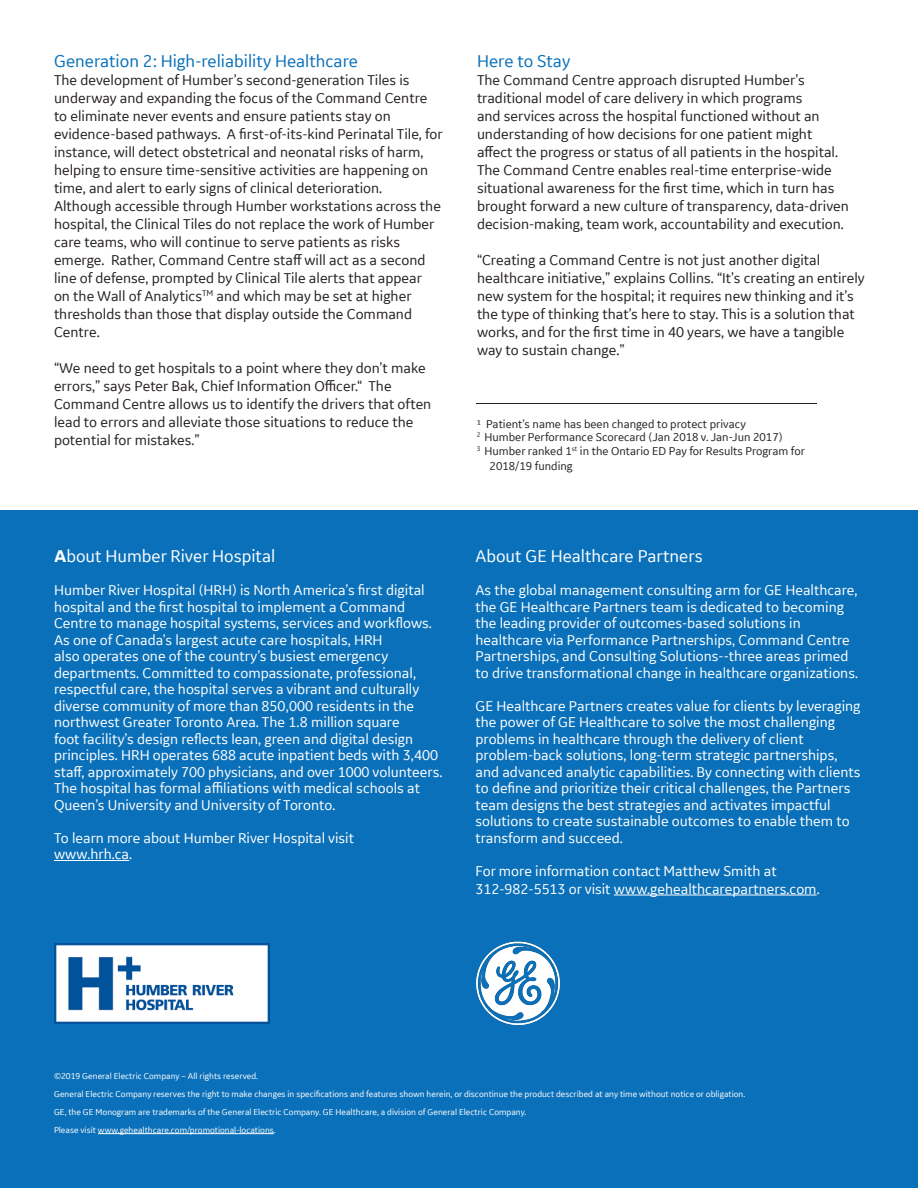
<style>
.page{position:relative;width:918px;height:1188px;background:#fff}
.page>*{position:absolute;margin:0;border:0;box-sizing:border-box;transform-origin:0 0}
.t1{font:18px "GE Inspira Sans";color:#fff}
.t2{font:18px "GE Inspira Sans";color:#0a70b9}
.t3{font:15px/18px "GE Inspira Sans";color:#262120}
.t4{font:15px/16.5px "GE Inspira Sans";color:#fff}
.t5{font:12px "GE Inspira Sans";color:#262120}
.t6{font:9px "GE Inspira Sans";color:#fff}
.s1{font-weight:700}
</style>
<div class="page">
<div style="left:0;top:511px;width:918px;height:677px;background:#0a70b9"></div>
<img style="left:54px;top:943px;width:216px;height:81px">
<hr style="left:477px;top:403px;width:340px;height:1px;background:#262120">
<hr style="left:54px;top:860px;width:75px;height:1px;background:#fff">
<hr style="left:614px;top:895px;width:203px;height:1px;background:#fff">
<img style="left:476px;top:941px;width:84px;height:85px">
<hr style="left:98px;top:1133px;width:176px;height:1px;background:#fff">
<p class="t2" style="left:54px;top:50px;width:306px">Generation 2: High-reliability Healthcare</p>
<p class="t3" style="left:54px;top:71px;width:390px">The development of Humber’s second-generation Tiles is underway and expanding the focus of the Command Centre to eliminate never events and ensure patients stay on evidence-based pathways. A first-of-its-kind Perinatal Tile, for instance, will detect obstetrical and neonatal risks of harm, helping to ensure time-sensitive activities are happening on time, and alert to early signs of clinical deterioration.</p>
<p class="t3" style="left:54px;top:197px;width:389px">Although accessible through Humber workstations across the hospital, the Clinical Tiles do not replace the work of Humber care teams, who will continue to serve patients as risks emerge. Rather, Command Centre staff will act as a second line of defense, prompted by Clinical Tile alerts that appear on the Wall of Analytics<sup>TM</sup> and which may be set at higher thresholds than those that display outside the Command Centre.</p>
<p class="t3" style="left:54px;top:359px;width:379px">“We need to get hospitals to a point where they don’t make errors,” says Peter Bak, Chief Information Officer.“ The Command Centre allows us to identify the drivers that often lead to errors and alleviate those situations to reduce the potential for mistakes.”</p>
<p class="t1" style="left:54px;top:545px;width:223px"><span class="s1">A</span>bout Humber River Hospital</p>
<p class="t4" style="left:54px;top:582px;width:390px">Humber River Hospital (HRH) is North America’s first digital hospital and the first hospital to implement a Command Centre to manage hospital systems, services and workflows.<br>As one of Canada’s largest acute care hospitals, HRH<br>also operates one of the country’s busiest emergency departments. Committed to compassionate, professional, respectful care, the hospital serves a vibrant and culturally diverse community of more than 850,000 residents in the northwest Greater Toronto Area. The 1.8 million square<br>foot facility’s design reflects lean, green and digital design principles. HRH operates 688 acute inpatient beds with 3,400 staff, approximately 700 physicians, and over 1000 volunteers.<br>The hospital has formal affiliations with medical schools at Queen’s University and University of Toronto.</p>
<p class="t4" style="left:54px;top:829px;width:302px">To learn more about Humber River Hospital visit</p>
<p class="t4" style="left:54px;top:846px;width:80px">www.hrh.ca.</p>
<p class="t2" style="left:477px;top:50px;width:95px">Here to Stay</p>
<p class="t3" style="left:477px;top:71px;width:373px">The Command Centre approach disrupted Humber’s traditional model of care delivery in which programs<br>and services across the hospital functioned without an understanding of how decisions for one patient might affect the progress or status of all patients in the hospital.<br>The Command Centre enables real-time enterprise-wide situational awareness for the first time, which in turn has brought forward a new culture of transparency, data-driven decision-making, team work, accountability and execution.</p>
<p class="t3" style="left:477px;top:251px;width:389px">“Creating a Command Centre is not just another digital healthcare initiative,” explains Collins. “It’s creating an entirely new system for the hospital; it requires new thinking and it’s the type of thinking that’s here to stay. This is a solution that works, and for the first time in 40 years, we have a tangible way to sustain change.”</p>
<p class="t5" style="left:477px;top:416px;width:271px">¹ Patient’s name has been changed to protect privacy</p>
<p class="t5" style="left:477px;top:430px;width:307px"><sup>2</sup> Humber Performance Scorecard (Jan 2018 v. Jan-Jun 2017)</p>
<p class="t5" style="left:477px;top:443px;width:330px"><sup>3</sup> Humber ranked 1<sup>st</sup> in the Ontario ED Pay for Results Program for</p>
<p class="t5" style="left:490px;top:458px;width:85px">2018/19 funding</p>
<p class="t1" style="left:476px;top:545px;width:229px">About GE Healthcare Partners</p>
<p class="t4" style="left:476px;top:582px;width:384px">As the global management consulting arm for GE Healthcare, the GE Healthcare Partners team is dedicated to becoming the leading provider of outcomes-based solutions in healthcare via Performance Partnerships, Command Centre Partnerships, and Consulting Solutions--three areas primed to drive transformational change in healthcare organizations.</p>
<p class="t4" style="left:476px;top:697px;width:387px">GE Healthcare Partners creates value for clients by leveraging the power of GE Healthcare to solve the most challenging problems in healthcare through the delivery of client problem-back solutions, long-term strategic partnerships, and advanced analytic capabilities. By connecting with clients to define and prioritize their critical challenges, the Partners team designs the best strategies and activates impactful solutions to create sustainable outcomes to enable them to transform and succeed.</p>
<p class="t4" style="left:476px;top:862px;width:303px">For more information contact Matthew Smith at</p>
<p class="t4" style="left:476px;top:880px;width:346px">312-982-5513 or visit www.gehealthcarepartners.com.</p>
<p class="t6" style="left:54px;top:1070px;width:206px">©2019 General Electric Company – All rights reserved.</p>
<p class="t6" style="left:54px;top:1088px;width:693px">General Electric Company reserves the right to make changes in specifications and features shown herein, or discontinue the product described at any time without notice or obligation.</p>
<p class="t6" style="left:54px;top:1106px;width:474px">GE, the GE Monogram are trademarks of the General Electric Company. GE Healthcare, a division of General Electric Company.</p>
<p class="t6" style="left:54px;top:1124px;width:223px">Please visit www.gehealthcare.com/promotional-locations.</p>
</div>
